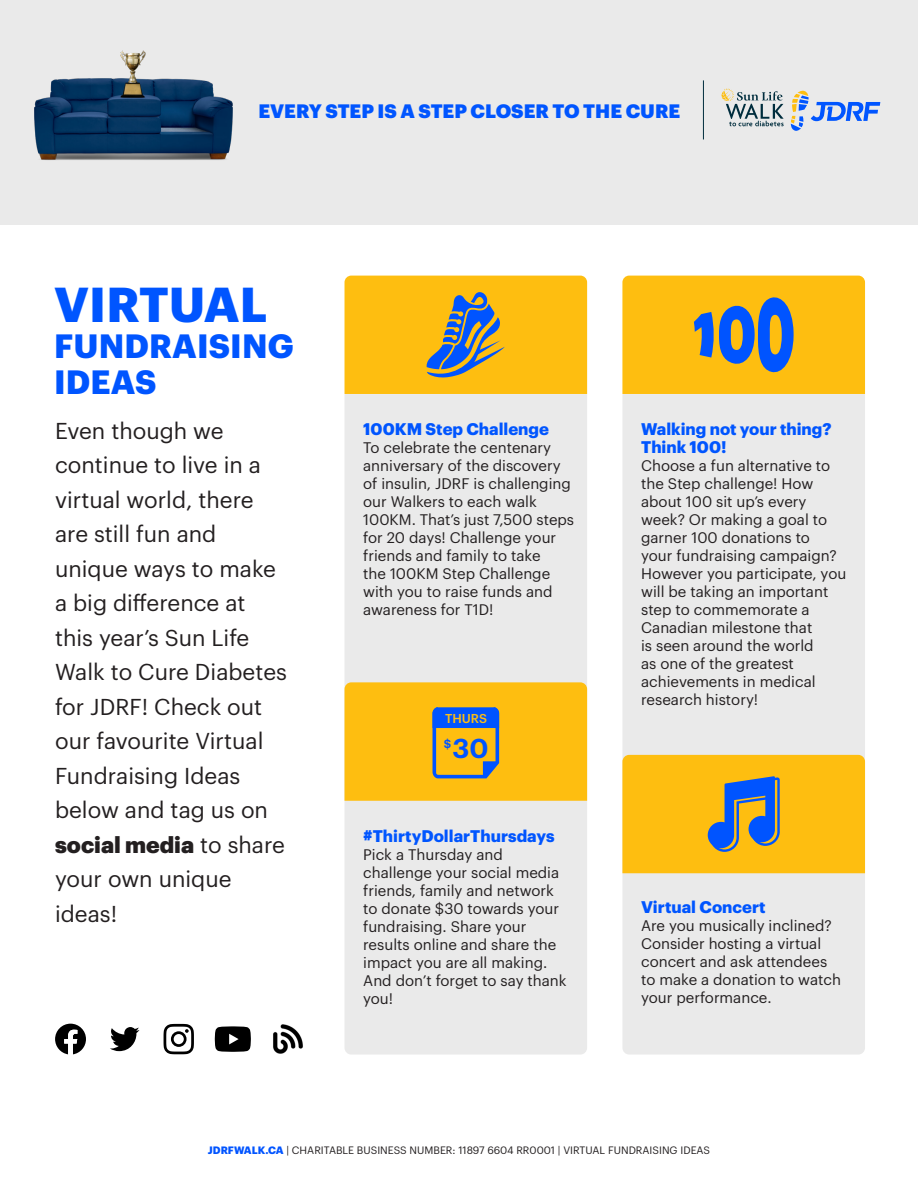
<style>
.page{position:relative;width:918px;height:1188px;background:#fff}
.page>*{position:absolute;margin:0;border:0;box-sizing:border-box;transform-origin:0 0}
.t1{font:700 48px "Graphik";letter-spacing:.005em;color:#05f}
.t2{font:700 33px "Graphik";letter-spacing:.005em;color:#05f}
.t3{font:600 26.7px "Graphik";color:#0054ff}
.t4{font:22.5px/34.5px "Graphik";color:#231f20}
.t5{font:900 19.05px "Graphik";color:#05f}
.t6{font:700 16.5px/18px "Graphik";color:#05f}
.t7{font:15px/18px "Graphik";color:#231f20}
.t8{font:500 12.6px "Graphik";color:#ffbf0f}
.t9{font:600 11.55px "Graphik";color:#0054ff}
.t10{font:10.5px "Graphik";color:#231f20}
.s1{font-weight:900}
.s2{font-weight:700;color:#0054ff}
</style>
<div class="page">
<div style="left:0;top:0;width:918px;height:225px;background:#eaeaea"></div>
<svg style="left:721px;top:88px;width:63px;height:38px"></svg>
<svg style="left:791px;top:90px;width:89px;height:41px"></svg>
<hr style="left:703px;top:80px;width:1px;height:59px;background:#002d3d">
<img style="left:34px;top:50px;width:199px;height:110px">
<div style="left:345px;top:394px;width:242px;height:661px;background:#eaeaea"></div>
<div style="left:622px;top:394px;width:243px;height:661px;background:#eaeaea"></div>
<svg style="left:345px;top:276px;width:242px;height:118px;background:#e6b425"></svg>
<svg style="left:622px;top:276px;width:243px;height:118px;background:#dcb02f"></svg>
<svg style="left:622px;top:755px;width:243px;height:118px;background:#e4b328"></svg>
<svg style="left:345px;top:682px;width:242px;height:119px;background:#ecb621"></svg>
<svg style="left:110px;top:1027px;width:29px;height:24px"></svg>
<svg style="left:164px;top:1024px;width:30px;height:30px"></svg>
<svg style="left:215px;top:1026px;width:36px;height:26px"></svg>
<svg style="left:55px;top:1024px;width:31px;height:31px"></svg>
<img style="left:273px;top:1024px;width:30px;height:30px">
<p class="t5" style="left:258px;top:96px;width:424px">EVERY STEP IS A STEP CLOSER TO THE CURE</p>
<p class="t1" style="left:54px;top:267px;width:215px">VIRTUAL</p>
<p class="t2" style="left:54px;top:320px;width:241px">FUNDRAISING</p>
<p class="t2" style="left:54px;top:356px;width:104px">IDEAS</p>
<p class="t4" style="left:55px;top:412px;width:233px">Even though we continue to live in a virtual world, there are still fun and unique ways to make a big difference at this year’s Sun Life<br>Walk to Cure Diabetes for JDRF! Check out our favourite Virtual<br>Fundraising Ideas below and tag us on <span class="s1">social media</span> to share your own unique ideas!</p>
<p class="t6" style="left:363px;top:418px;width:187px">100KM Step Challenge</p>
<p class="t7" style="left:363px;top:437px;width:212px">To celebrate the centenary anniversary of the discovery of insulin, JDRF is challenging our Walkers to each walk<br>100KM. That’s just 7,500 steps for 20 days! Challenge your friends and family to take<br>the 100KM Step Challenge with you to raise funds and awareness for T1D!</p>
<p class="t8" style="left:445px;top:708px;width:44px">THURS</p>
<h3 class="t3" style="left:453px;top:728px;width:38px">30</h3>
<p class="t9" style="left:444px;top:735px;width:9px">$</p>
<p class="t6" style="left:363px;top:825px;width:193px">#ThirtyDollarThursdays</p>
<p class="t7" style="left:363px;top:844px;width:205px">Pick a Thursday and challenge your social media friends, family and network to donate $30 towards your fundraising. Share your results online and share the impact you are all making.<br>And don’t forget to say thank you!</p>
<p class="t6" style="left:641px;top:418px;width:192px">Walking not your thing?<br>Think 100!</p>
<p class="t7" style="left:641px;top:455px;width:207px">Choose a fun alternative to the Step challenge! How about 100 sit up’s every week? Or making a goal to garner 100 donations to<br>your fundraising campaign?<br>However you participate, you will be taking an important step to commemorate a<br>Canadian milestone that<br>is seen around the world<br>as one of the greatest achievements in medical research history!</p>
<p class="t6" style="left:641px;top:897px;width:126px">Virtual Concert</p>
<p class="t7" style="left:641px;top:916px;width:201px">Are you musically inclined?<br>Consider hosting a virtual concert and ask attendees to make a donation to watch your performance.</p>
<p class="t10" style="left:208px;top:1143px;width:504px"><span class="s2">JDRFWALK.CA</span> | CHARITABLE BUSINESS NUMBER: 11897 6604 RR0001 | VIRTUAL FUNDRAISING IDEAS</p>
</div>
